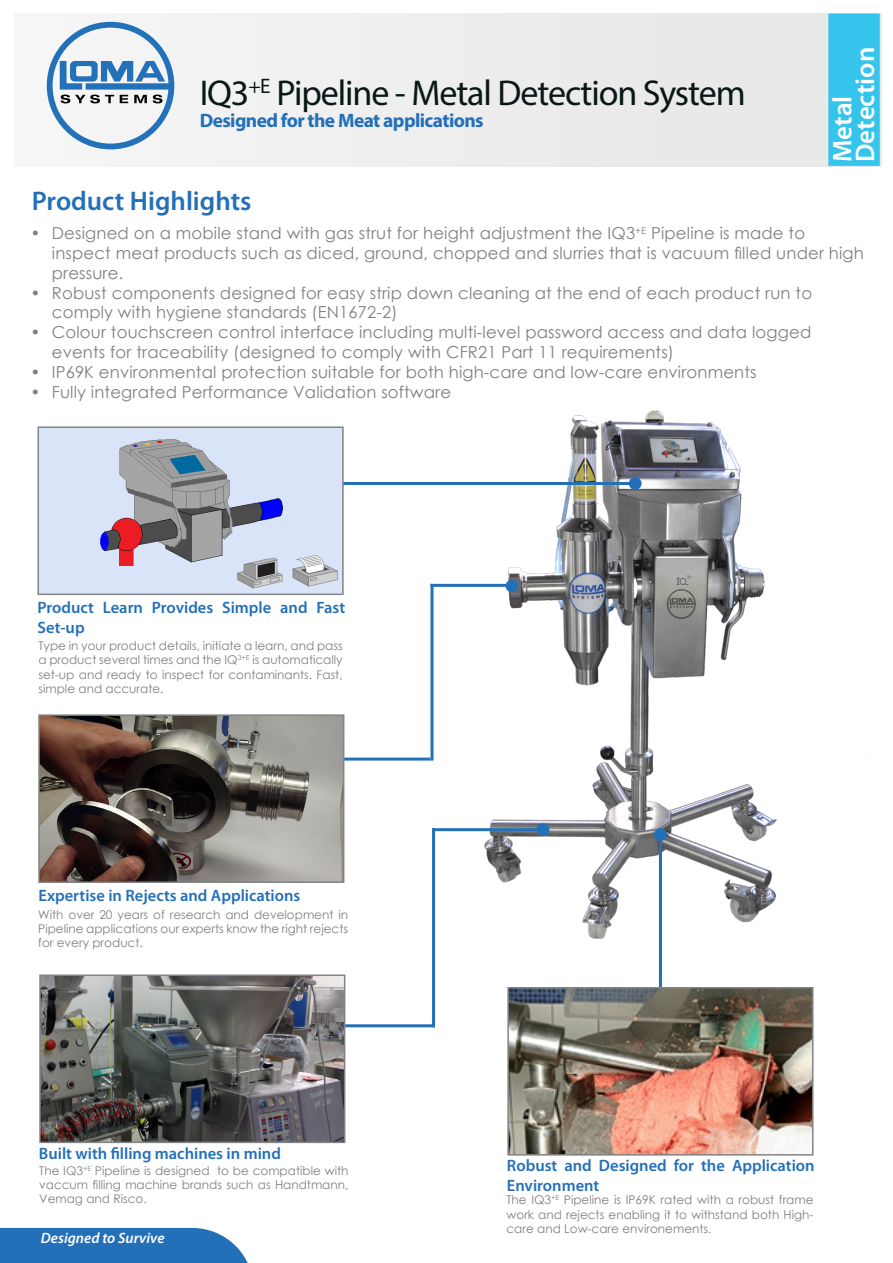
<style>
.page{position:relative;width:893px;height:1263px;background:#fff}
.page>*{position:absolute;margin:0;border:0;box-sizing:border-box;transform-origin:0 0}
.SuperScript{font:36px "Myriad Pro";letter-spacing:-.03em;color:#081817}
.t1{font:600 27px "Myriad Pro";color:#2370b9}
.t2{font:600 27px "Myriad Pro";color:#fff}
.Standaard{font:700 19.5px "Myriad Pro";letter-spacing:-.03em;color:#2370b9}
.t3{font:16.5px/19.8px "Century Gothic";letter-spacing:.01em;color:#7f8080}
.t4{font:600 16.5px/19.8px "Myriad Pro";color:#2370b9}
.t5{font:italic 600 15px "Myriad Pro";color:#fff}
.t6{font:12px/14.4px "Century Gothic";color:#808080;text-align:justify}
</style>
<div class="page">
<div style="left:0;top:1228px;width:248px;height:35px;background:#2370b9"></div>
<div style="left:14px;top:14px;width:868px;height:153px;background:#e9e9e9"></div>
<img style="left:452px;top:410px;width:325px;height:529px">
<hr style="left:338px;top:1024px;width:97px;height:3px;background:#2370b9">
<hr style="left:432px;top:828px;width:3px;height:199px;background:#2370b9">
<hr style="left:432px;top:828px;width:111px;height:3px;background:#2370b9">
<hr style="left:338px;top:757px;width:93px;height:3px;background:#2370b9">
<hr style="left:340px;top:482px;width:295px;height:3px;background:#2370b9">
<img style="left:41px;top:717px;width:300px;height:163px">
<div style="left:38px;top:714px;width:306px;height:169px;border:2px solid #838485"></div>
<img style="left:510px;top:990px;width:300px;height:162px">
<div style="left:507px;top:987px;width:306px;height:168px;border:2px solid #838485"></div>
<hr style="left:431px;top:584px;width:3px;height:176px;background:#2370b9">
<hr style="left:431px;top:584px;width:82px;height:3px;background:#2370b9">
<hr style="left:659px;top:836px;width:3px;height:151px;background:#2370b9">
<div style="left:537px;top:824px;width:12px;height:11px;background:#2370b9;border-radius:50%"></div>
<div style="left:537px;top:823px;width:12px;height:13px;border:2px solid #2370b9;border-radius:50%"></div>
<div style="left:506px;top:580px;width:12px;height:12px;background:#2370b9;border-radius:50%"></div>
<div style="left:506px;top:580px;width:12px;height:12px;border:2px solid #2370b9;border-radius:50%"></div>
<div style="left:630px;top:478px;width:11px;height:11px;background:#2370b9;border-radius:50%"></div>
<div style="left:629px;top:477px;width:13px;height:13px;border:2px solid #2370b9;border-radius:50%"></div>
<div style="left:655px;top:829px;width:11px;height:11px;background:#2370b9;border-radius:50%"></div>
<div style="left:654px;top:828px;width:13px;height:13px;border:2px solid #2370b9;border-radius:50%"></div>
<div style="left:828px;top:14px;width:52px;height:152px;background:#35c4ec;border:2px solid #35c4ec"></div>
<svg style="left:47px;top:22px;width:127px;height:127px"></svg>
<img style="left:41px;top:429px;width:300px;height:163px">
<div style="left:38px;top:426px;width:306px;height:169px;border:2px solid #838485"></div>
<img style="left:42px;top:977px;width:300px;height:163px">
<div style="left:39px;top:974px;width:306px;height:169px;border:2px solid #838485"></div>
<p class="SuperScript" style="left:200px;top:71px;width:547px">IQ3<sup>+E</sup> Pipeline - Metal Detection System</p>
<p class="Standaard" style="left:200px;top:108px;width:285px">Designed for the Meat applications</p>
<p class="t1" style="left:32px;top:184px;width:221px">Product Highlights</p>
<p class="t2" style="left:848px;top:162px;width:117px;rotate:-90deg">Detection</p>
<p class="t2" style="left:825px;top:162px;width:68px;rotate:-90deg">Metal</p>
<p class="t3" style="left:52px;top:223px;width:814px;text-indent:-21px">• Designed on a mobile stand with gas strut for height adjustment the IQ3<sup>+E</sup> Pipeline is made to inspect meat products such as diced, ground, chopped and slurries that is vacuum filled under high pressure.</p>
<p class="t3" style="left:52px;top:282px;width:762px;text-indent:-21px">• Robust components designed for easy strip down cleaning at the end of each product run to comply with hygiene standards (EN1672-2)</p>
<p class="t3" style="left:52px;top:322px;width:761px;text-indent:-21px">• Colour touchscreen control interface including multi-level password access and data logged events for traceability (designed to comply with CFR21 Part 11 requirements)</p>
<p class="t3" style="left:31px;top:362px;width:728px">• IP69K environmental protection suitable for both high-care and low-care environments</p>
<p class="t3" style="left:31px;top:381px;width:422px">• Fully integrated Performance Validation software</p>
<p class="t4" style="left:38px;top:597px;width:309px">Product Learn Provides Simple and Fast<br>Set-up</p>
<p class="t6" style="left:38px;top:638px;width:306px">Type in your product details, initiate a learn, and pass a product several times and the IQ<sup>3+E</sup> is automatically set-up and ready to inspect for contaminants. Fast, simple and accurate.</p>
<p class="t4" style="left:39px;top:885px;width:263px">Expertise in Rejects and Applications</p>
<p class="t6" style="left:38px;top:907px;width:311px">With over 20 years of research and development in Pipeline applications our experts know the right rejects for every product.</p>
<p class="t4" style="left:39px;top:1143px;width:244px">Built with filling machines in mind</p>
<p class="t6" style="left:39px;top:1163px;width:311px">The IQ3<sup>+E</sup> Pipeline is designed to be compatible with vaccum filling machine brands such as Handtmann, Vemag and Risco.</p>
<p class="t5" style="left:41px;top:1228px;width:125px">Designed to Survive</p>
<p class="t4" style="left:507px;top:1155px;width:309px">Robust and Designed for the Application<br>Environment</p>
<p class="t6" style="left:506px;top:1192px;width:308px">The IQ3<sup>+E</sup> Pipeline is IP69K rated with a robust frame work and rejects enabling it to withstand both High&shy;care and Low-care environements.</p>
</div>
